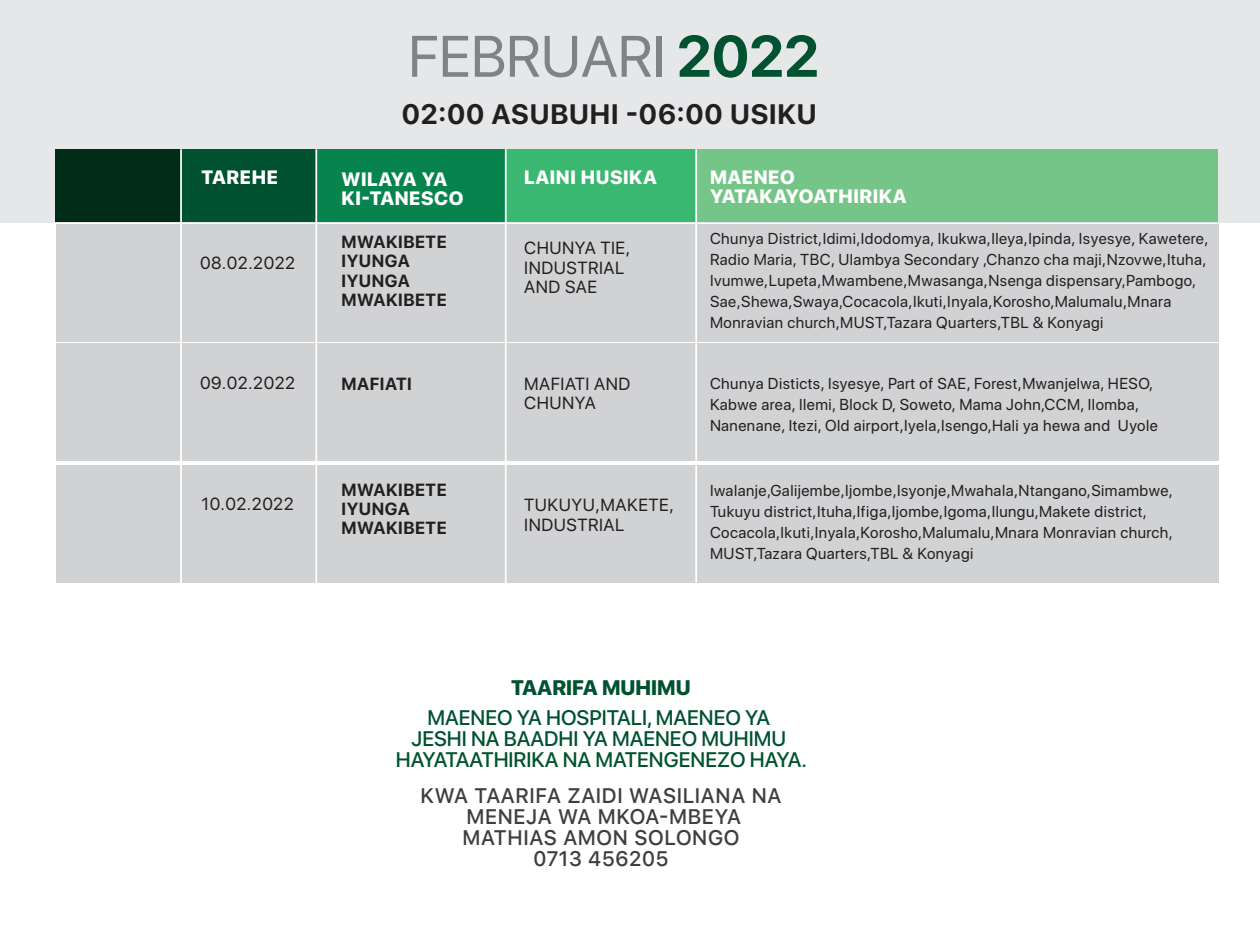
<style>
.page{position:relative;width:1260px;height:945px;background:#fff}
.page>*{position:absolute;margin:0;border:0;box-sizing:border-box;transform-origin:0 0}
.t1{font:58.1px "SF Pro Display";color:#808285}
.t2{font:700 28px "SF Pro Display";letter-spacing:.03em;color:#231f20}
.t3{font:500 21px/21px "SF Pro Display";color:#015230;text-align:center}
.t4{font:500 21px/21px "SF Pro Text";color:#3e3e3f;text-align:center}
.t5{font:800 21px "SF Pro Display";color:#015230}
.t6{font:800 19.25px/19.2px "SF Pro Display";letter-spacing:.03em;color:#fff}
.t7{font:17.5px/19.2px "SF Pro Display";letter-spacing:.03em;color:#231f20}
.t8{font:700 17.5px/19.2px "SF Pro Display";letter-spacing:.03em;color:#231f20}
.t9{font:15.75px/21px "SF Pro Display";letter-spacing:.03em;color:#231f20}
.s1{font-weight:700;color:#015230}
</style>
<div class="page">
<div style="left:56px;top:465px;width:1163px;height:118px;background:#d1d2d4"></div>
<div style="left:56px;top:343px;width:1163px;height:118px;background:#d1d2d4"></div>
<div style="left:0;top:0;width:1260px;height:222px;background:#e6e7e9"></div>
<div style="left:181px;top:149px;width:137px;height:73px;background:#015230"></div>
<div style="left:55px;top:149px;width:126px;height:73px;background:#012c18"></div>
<div style="left:56px;top:224px;width:1163px;height:118px;background:#d1d2d4"></div>
<div style="left:506px;top:149px;width:190px;height:73px;background:#3ab771"></div>
<div style="left:696px;top:149px;width:522px;height:73px;background:#76c588"></div>
<div style="left:316px;top:149px;width:190px;height:73px;background:#07844d"></div>
<hr style="left:180px;top:149px;width:2px;height:768px;background:#fff">
<hr style="left:315px;top:149px;width:2px;height:768px;background:#fff">
<hr style="left:505px;top:149px;width:2px;height:768px;background:#fff">
<hr style="left:695px;top:149px;width:2px;height:768px;background:#fff">
<h1 class="t1" style="left:408px;top:11px;width:412px">FEBRUARI <span class="s1">2022</span></h1>
<p class="t6" style="left:202px;top:166px;width:78px">TAREHE</p>
<p class="t7" style="left:200px;top:253px;width:96px">08.02.2022</p>
<h2 class="t2" style="left:402px;top:98px;width:416px">02:00 ASUBUHI -06:00 USIKU</h2>
<p class="t6" style="left:342px;top:168px;width:123px">WILAYA YA<br>KI-TANESCO</p>
<p class="t8" style="left:342px;top:233px;width:107px">MWAKIBETE<br>IYUNGA<br>IYUNGA<br>MWAKIBETE</p>
<p class="t6" style="left:524px;top:166px;width:134px">LAINI HUSIKA</p>
<p class="t6" style="left:710px;top:166px;width:198px">MAENEO<br>YATAKAYOATHIRIKA</p>
<p class="t7" style="left:524px;top:239px;width:107px">CHUNYA TIE,<br>INDUSTRIAL<br>AND SAE</p>
<p class="t9" style="left:710px;top:228px;width:500px">Chunya District,Idimi,Idodomya, Ikukwa,Ileya,Ipinda, Isyesye, Kawetere, Radio Maria, TBC, Ulambya Secondary ,Chanzo cha maji,Nzovwe,Ituha, Ivumwe,Lupeta,Mwambene,Mwasanga,Nsenga dispensary,Pambogo, Sae,Shewa,Swaya,Cocacola,Ikuti,Inyala,Korosho,Malumalu,Mnara Monravian church,MUST,Tazara Quarters,TBL &amp; Konyagi</p>
<p class="t7" style="left:200px;top:373px;width:96px">09.02.2022</p>
<p class="t7" style="left:524px;top:374px;width:108px">MAFIATI AND<br>CHUNYA</p>
<p class="t9" style="left:710px;top:372px;width:449px">Chunya Disticts, Isyesye, Part of SAE, Forest,Mwanjelwa, HESO,<br>Kabwe area, Ilemi, Block D, Soweto, Mama John,CCM, Ilomba,<br>Nanenane, Itezi, Old airport,Iyela,Isengo,Hali ya hewa and Uyole</p>
<p class="t8" style="left:342px;top:374px;width:72px">MAFIATI</p>
<p class="t8" style="left:342px;top:480px;width:107px">MWAKIBETE<br>IYUNGA<br>MWAKIBETE</p>
<p class="t7" style="left:202px;top:494px;width:94px">10.02.2022</p>
<p class="t7" style="left:524px;top:496px;width:151px">TUKUYU,MAKETE,<br>INDUSTRIAL</p>
<p class="t9" style="left:710px;top:480px;width:464px">Iwalanje,Galijembe,Ijombe,Isyonje,Mwahala,Ntangano,Simambwe, Tukuyu district,Ituha,Ifiga,Ijombe,Igoma,Ilungu,Makete district, Cocacola,Ikuti,Inyala,Korosho,Malumalu,Mnara Monravian church, MUST,Tazara Quarters,TBL &amp; Konyagi</p>
<h3 class="t5" style="left:511px;top:673px;width:181px">TAARIFA MUHIMU</h3>
<h3 class="t3" style="left:396px;top:708px;width:413px">MAENEO YA HOSPITALI, MAENEO YA<br>JESHI NA BAADHI YA MAENEO MUHIMU<br>HAYATAATHIRIKA NA MATENGENEZO HAYA.</h3>
<h3 class="t4" style="left:420px;top:786px;width:363px">KWA TAARIFA ZAIDI WASILIANA NA<br>MENEJA WA MKOA-MBEYA<br>MATHIAS AMON SOLONGO<br>0713 456205</h3>
</div>
